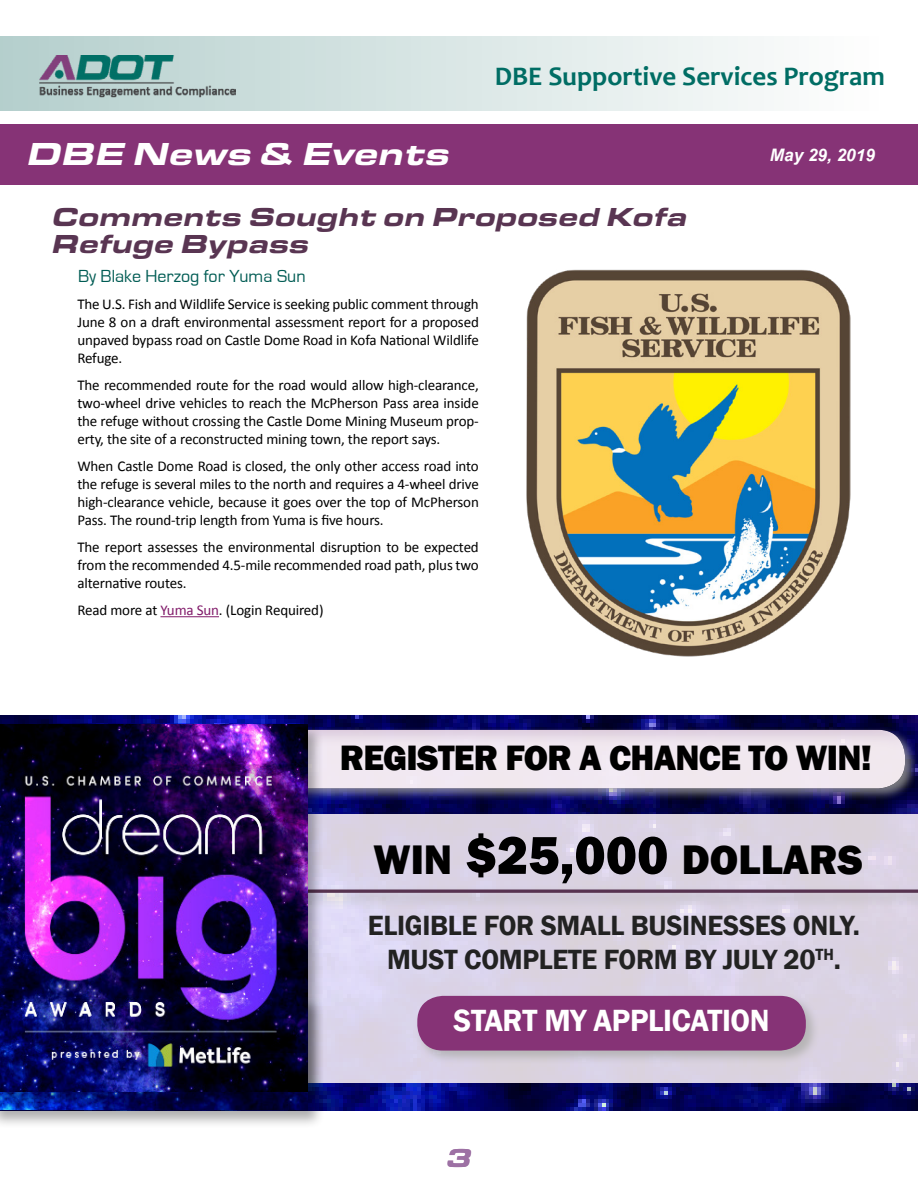
<style>
.page{position:relative;width:918px;height:1188px;background:#fff}
.page>*{position:absolute;margin:0;border:0;box-sizing:border-box;transform-origin:0 0}
.t1{font:800 42.45px "Franklin Gothic";color:#000}
.t2{font:800 36.3px "Franklin Gothic";letter-spacing:-.02em;color:#000}
.t3{font:italic 900 33px "Eurostile Ext";letter-spacing:-.005em;color:#fff}
.t4{font:600 31.5px "Franklin Gothic";letter-spacing:-.01em;color:#fff}
.t5{font:600 28.65px/34.8px "Franklin Gothic";letter-spacing:-.01em;color:#222;text-align:center}
.t6{font:italic 900 27px/27px "Eurostile Ext";color:#593552}
.t7{font:700 27px "Candara";color:#006d64}
.t8{font:italic 900 27px "Eurostile Ext";color:#9d71a4}
.t9{font:italic 700 24px "Utsaah";color:#fff}
.t10{font:18px "Eurostile";color:#005c54}
.t11{font:15px/18px "Calibri";letter-spacing:-.01em;color:#000;text-align:justify}
.s1{color:#821c6b}
.s2{font-size:55.05px}
</style>
<div class="page">
<div style="left:0;top:124px;width:918px;height:60px;background:#863376"></div>
<div style="left:0;top:36px;width:894px;height:75px;background:linear-gradient(to right,#b4cfcc,#fff)"></div>
<img style="left:39px;top:56px;width:196px;height:43px">
<hr style="left:160px;top:616px;width:59px;height:1px;background:#821c6b">
<img style="left:526px;top:269px;width:324px;height:387px">
<img style="left:0;top:715px;width:918px;height:396px">
<svg style="left:325px;top:815px;width:593px;height:268px;background:#dbd3e5"></svg>
<div style="left:132px;top:727px;width:786px;height:75px;background:#ababaa;opacity:.75"></div>
<div style="left:122px;top:719px;width:791px;height:70px;background:#9d71a4;opacity:.34"></div>
<div style="left:414px;top:993px;width:405px;height:71px;background:#ababaa;opacity:.75"></div>
<div style="left:417px;top:996px;width:389px;height:55px;background:#863376;border-radius:26px"></div>
<div style="left:0;top:994px;width:326px;height:135px;background:#000;opacity:.32"></div>
<div style="left:287px;top:886px;width:631px;height:23px;background:#ababaa;opacity:.75"></div>
<div style="left:277px;top:879px;width:641px;height:15px;background:#9d71a4;opacity:.34"></div>
<div style="left:0;top:724px;width:325px;height:387px;background:#000;opacity:.32"></div>
<img style="left:0;top:725px;width:307px;height:367px">
<h3 class="t7" style="left:495px;top:59px;width:392px">DBE Supportive Services Program</h3>
<h3 class="t3" style="left:27px;top:129px;width:425px">DBE News &amp; Events</h3>
<h3 class="t9" style="left:770px;top:143px;width:107px">May 29, 2019</h3>
<h3 class="t6" style="left:52px;top:201px;width:637px">Comments Sought on Proposed Kofa<br>Refuge Bypass</h3>
<p class="t11" style="left:77px;top:295px;width:403px">The U.S. Fish and Wildlife Service is seeking public comment through June 8 on a draft environmental assessment report for a proposed unpaved bypass road on Castle Dome Road in Kofa National Wildlife Refuge.</p>
<p class="t11" style="left:77px;top:376px;width:403px">The recommended route for the road would allow high-clearance, two-wheel drive vehicles to reach the McPherson Pass area inside the refuge without crossing the Castle Dome Mining Museum prop&shy;erty, the site of a reconstructed mining town, the report says.</p>
<p class="t11" style="left:77px;top:457px;width:403px">When Castle Dome Road is closed, the only other access road into the refuge is several miles to the north and requires a 4-wheel drive high-clearance vehicle, because it goes over the top of McPherson Pass. The round-trip length from Yuma is five hours.</p>
<p class="t11" style="left:77px;top:538px;width:403px">The report assesses the environmental disruption to be expected from the recommended 4.5-mile recommended road path, plus two alternative routes.</p>
<p class="t11" style="left:77px;top:601px;width:248px">Read more at <span class="s1">Yuma Sun</span>. (Login Required)</p>
<p class="t10" style="left:78px;top:267px;width:229px">By Blake Herzog for Yuma Sun</p>
<h2 class="t2" style="left:340px;top:734px;width:534px">REGISTER FOR A CHANCE TO WIN!</h2>
<h1 class="t1" style="left:374px;top:832px;width:491px">WIN <span class="s2">$25,000</span> DOLLARS</h1>
<h3 class="t5" style="left:368px;top:908px;width:494px">ELIGIBLE FOR SMALL BUSINESSES ONLY.<br>MUST COMPLETE FORM BY JULY 20<sup>TH</sup>.</h3>
<h3 class="t4" style="left:453px;top:1002px;width:318px">START MY APPLICATION</h3>
<h3 class="t8" style="left:446px;top:1138px;width:27px">3</h3>
</div>
